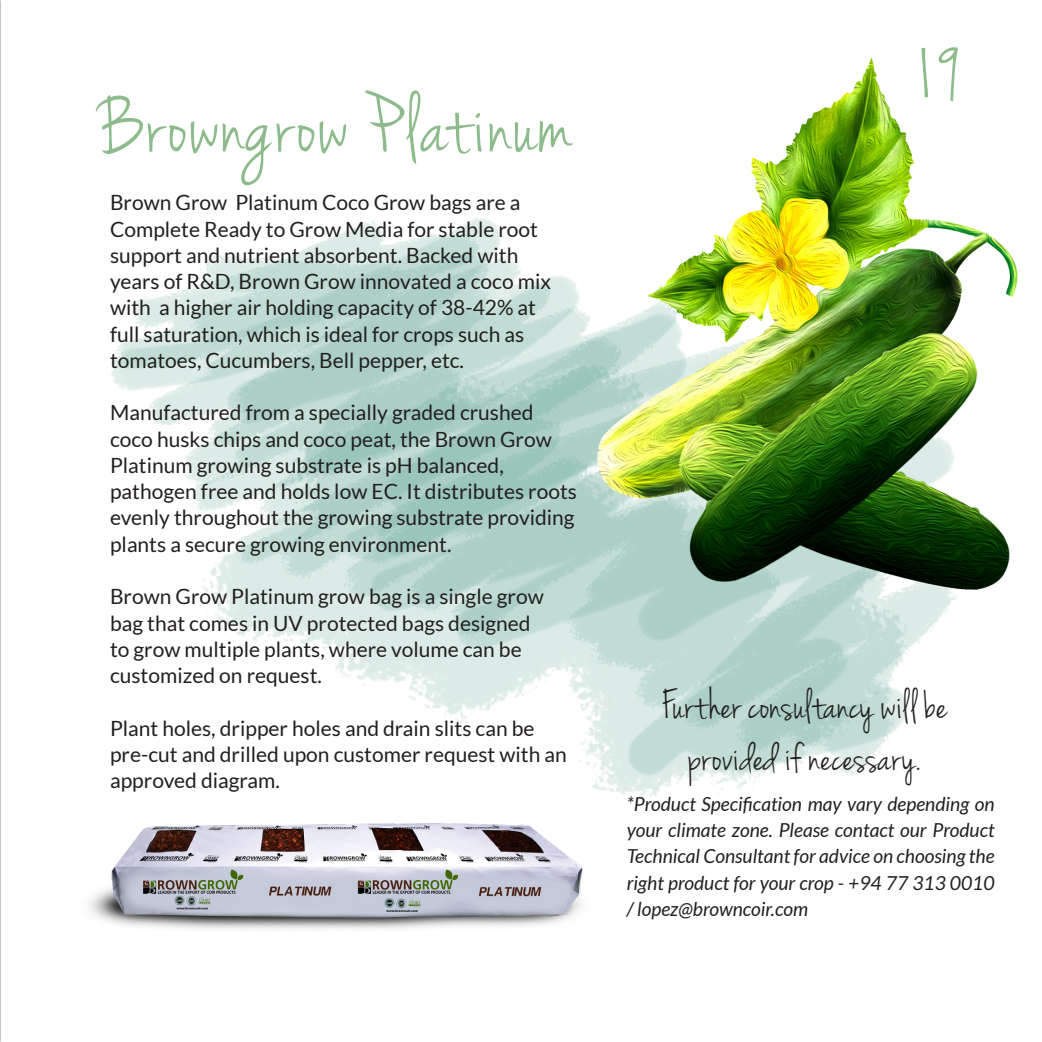
<style>
.page{position:relative;width:1042px;height:1042px;background:#fff}
.page>*{position:absolute;margin:0;border:0;box-sizing:border-box;transform-origin:0 0}
.t1{font:87.5px "Jenna Sue";letter-spacing:.04em;color:#8dbb8b}
.t2{font:43.75px "Jenna Sue";letter-spacing:.01em;color:#231f20}
.t3{font:21px/26.2px "Lato";color:#231f20}
.t4{font:italic 19.25px/26.2px "Lato";color:#231f20;text-align:justify}
</style>
<div class="page">
<img style="left:111px;top:218px;width:868px;height:581px">
<img style="left:597px;top:58px;width:420px;height:531px">
<img style="left:89px;top:823px;width:494px;height:106px">
<p class="t1" style="left:99px;top:76px;width:474px">Browngrow Platinum</p>
<p class="t3" style="left:110px;top:189px;width:442px">Brown Grow Platinum Coco Grow bags are a Complete Ready to Grow Media for stable root support and nutrient absorbent. Backed with years of R&amp;D, Brown Grow innovated a coco mix with a higher air holding capacity of 38-42% at full saturation, which is ideal for crops such as tomatoes, Cucumbers, Bell pepper, etc.</p>
<p class="t3" style="left:110px;top:399px;width:468px">Manufactured from a specially graded crushed coco husks chips and coco peat, the Brown Grow Platinum growing substrate is pH balanced, pathogen free and holds low EC. It distributes roots evenly throughout the growing substrate providing plants a secure growing environment.</p>
<p class="t3" style="left:110px;top:583px;width:435px">Brown Grow Platinum grow bag is a single grow bag that comes in UV protected bags designed to grow multiple plants, where volume can be customized on request.</p>
<p class="t3" style="left:110px;top:714px;width:458px">Plant holes, dripper holes and drain slits can be pre-cut and drilled upon customer request with an approved diagram.</p>
<p class="t1" style="left:913px;top:24px;width:50px">19</p>
<p class="t2" style="left:662px;top:679px;width:287px">Further consultancy will be</p>
<p class="t2" style="left:689px;top:732px;width:233px">provided if necessary.</p>
<p class="t4" style="left:627px;top:791px;width:369px">*Product Specification may vary depending on your climate zone. Please contact our Product Technical Consultant for advice on choosing the right product for your crop - +94 77 313 0010 / lopez@browncoir.com</p>
</div>
